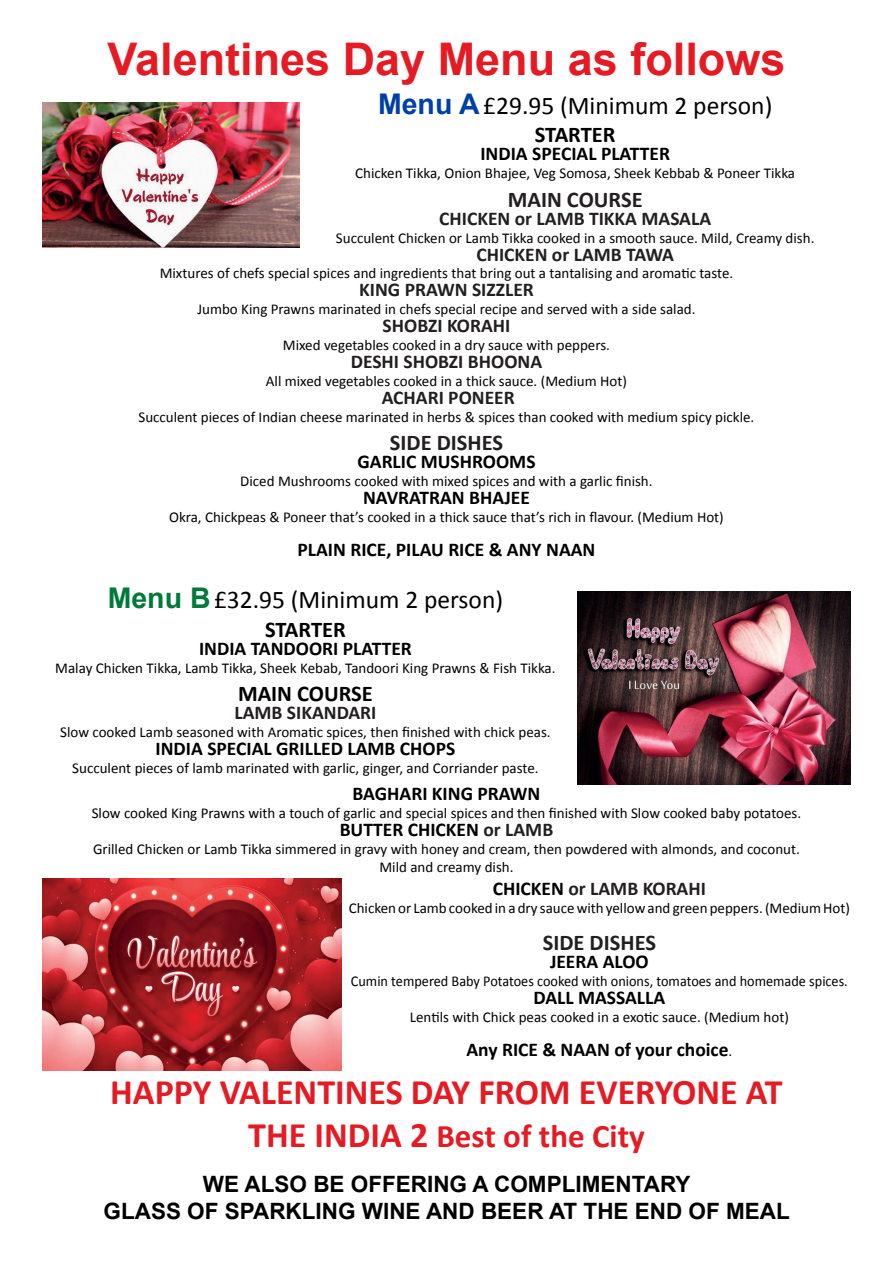
<style>
.page{position:relative;width:893px;height:1263px;background:#fff}
.page>*{position:absolute;margin:0;border:0;box-sizing:border-box;transform-origin:0 0}
.t1{font:700 45px "Arial";color:#e51a23}
.t2{font:700 36px "Calibri";color:#e51a23}
.t3{font:700 33px "Calibri";color:#e51a23}
.t4{font:25.5px "Calibri";color:#000}
.t5{font:700 22.5px "Arial";color:#000}
.t6{font:700 22.5px "Calibri";color:#231f20}
.t7{font:700 22.5px "Calibri";color:#000}
.t8{font:700 19.5px "Calibri";color:#000}
.t9{font:700 19.5px "Calibri";color:#231f20}
.t10{font:15px "Calibri";color:#000}
.t11{font:15px "Calibri";color:#000;scale:.95 1}
.s1{font-family:"Arial";font-weight:700;font-size:28.5px;color:#0040a6}
.s2{font-family:"Arial";font-weight:700;font-size:28.5px;color:#00793a}
.s3{color:#231f20}
.s4{color:#000}
.s5{font-weight:400;font-size:15px}
.s6{font-size:36px}
</style>
<div class="page">
<img style="left:43px;top:103px;width:257px;height:144px">
<img style="left:43px;top:878px;width:299px;height:193px">
<img style="left:577px;top:592px;width:273px;height:192px">
<p class="t1" style="left:108px;top:29px;width:679px">Valentines Day Menu as follows</p>
<p class="t4" style="left:378px;top:89px;width:396px"><span class="s1">Menu A</span>£29.95 (Minimum 2 person)</p>
<p class="t7" style="left:535px;top:120px;width:82px">STARTER</p>
<p class="t8" style="left:480px;top:141px;width:191px">INDIA SPECIAL PLATTER</p>
<p class="t10" style="left:355px;top:164px;width:441px">Chicken Tikka, Onion Bhajee, Veg Somosa, Sheek Kebbab &amp; Poneer Tikka</p>
<p class="t6" style="left:508px;top:185px;width:136px">MAIN COURSE</p>
<p class="t9" style="left:439px;top:206px;width:273px">CHICKEN or LAMB TIKKA MASALA</p>
<p class="t10" style="left:336px;top:228px;width:480px">Succulent Chicken or Lamb Tikka cooked in a smooth sauce. Mild, Creamy dish.</p>
<p class="t9" style="left:476px;top:242px;width:199px">CHICKEN or LAMB TAWA</p>
<p class="t10" style="left:160px;top:263px;width:575px">Mixtures of chefs special spices and ingredients that bring out a tantalising and aromatic taste.</p>
<p class="t9" style="left:359px;top:277px;width:176px">KING PRAWN SIZZLER</p>
<p class="t10" style="left:197px;top:299px;width:500px">Jumbo King Prawns marinated in chefs special recipe and served with a side salad.</p>
<p class="t9" style="left:383px;top:313px;width:129px">SHOBZI KORAHI</p>
<p class="t10" style="left:283px;top:335px;width:329px">Mixed vegetables cooked in a dry sauce with peppers.</p>
<p class="t9" style="left:351px;top:349px;width:193px">DESHI SHOBZI BHOONA</p>
<p class="t10" style="left:266px;top:371px;width:363px">All mixed vegetables cooked in a thick sauce. (Medium Hot)</p>
<p class="t9" style="left:382px;top:385px;width:135px">ACHARI PONEER</p>
<p class="t10" style="left:139px;top:407px;width:617px">Succulent pieces of Indian cheese marinated in herbs &amp; spices than cooked with medium spicy pickle.</p>
<p class="t6" style="left:390px;top:428px;width:115px">SIDE DISHES</p>
<p class="t8" style="left:357px;top:449px;width:180px">GARLIC MUSHROOMS</p>
<p class="t10" style="left:240px;top:472px;width:414px">Diced Mushrooms cooked with mixed spices and with a garlic finish.</p>
<p class="t8" style="left:363px;top:485px;width:168px">NAVRATRAN BHAJEE</p>
<p class="t10" style="left:169px;top:508px;width:556px">Okra, Chickpeas &amp; Poneer that’s cooked in a thick sauce that’s rich in flavour. (Medium Hot)</p>
<p class="t8" style="left:298px;top:537px;width:299px">PLAIN RICE, PILAU RICE &amp; ANY NAAN</p>
<p class="t4" style="left:108px;top:584px;width:397px"><span class="s2">Menu B</span>£32.95 (Minimum 2 person)</p>
<p class="t7" style="left:265px;top:615px;width:82px">STARTER</p>
<p class="t8" style="left:199px;top:636px;width:214px">INDIA TANDOORI PLATTER</p>
<p class="t10" style="left:55px;top:658px;width:502px">Malay Chicken Tikka, Lamb Tikka, Sheek Kebab, Tandoori King Prawns &amp; Fish Tikka.</p>
<p class="t7" style="left:238px;top:679px;width:136px">MAIN COURSE</p>
<p class="t9" style="left:234px;top:700px;width:144px">LAMB SIKANDARI</p>
<p class="t10" style="left:60px;top:723px;width:492px">Slow cooked Lamb seasoned with Aromatic spices, then finished with chick peas.</p>
<p class="t8" style="left:156px;top:736px;width:301px">INDIA SPECIAL GRILLED LAMB CHOPS</p>
<p class="t10" style="left:72px;top:759px;width:468px">Succulent pieces of lamb marinated with garlic, ginger, and Corriander paste.</p>
<p class="t8" style="left:352px;top:781px;width:189px">BAGHARI KING PRAWN</p>
<p class="t10" style="left:92px;top:804px;width:711px">Slow cooked King Prawns with a touch of garlic and special spices and then finished with Slow cooked baby potatoes.</p>
<p class="t8" style="left:340px;top:817px;width:215px">BUTTER CHICKEN <span class="s3">or LAMB</span></p>
<p class="t10" style="left:93px;top:840px;width:708px">Grilled Chicken or Lamb Tikka simmered in gravy with honey and cream, then powdered with almonds, and coconut.</p>
<p class="t10" style="left:379px;top:858px;width:136px">Mild and creamy dish.</p>
<p class="t9" style="left:493px;top:876px;width:215px"><span class="s4">CHICKEN</span> or LAMB KORAHI</p>
<p class="t10" style="left:349px;top:898px;width:503px">Chicken or Lamb cooked in a dry sauce with yellow and green peppers. (Medium Hot)</p>
<p class="t6" style="left:543px;top:928px;width:115px">SIDE DISHES</p>
<p class="t8" style="left:550px;top:949px;width:100px">JEERA ALOO</p>
<p class="t11" style="left:351px;top:972px;width:525px">Cumin tempered Baby Potatoes cooked with onions, tomatoes and homemade spices.</p>
<p class="t8" style="left:533px;top:985px;width:133px">DALL MASSALLA</p>
<p class="t10" style="left:410px;top:1008px;width:381px">Lentils with Chick peas cooked in a exotic sauce. (Medium hot)</p>
<p class="t8" style="left:466px;top:1037px;width:267px">Any RICE &amp; NAAN of your choice<span class="s5">.</span></p>
<p class="t2" style="left:110px;top:1069px;width:674px">HAPPY VALENTINES DAY FROM EVERYONE AT</p>
<p class="t3" style="left:248px;top:1115px;width:398px"><span class="s6">THE INDIA 2</span> Best of the City</p>
<p class="t5" style="left:203px;top:1169px;width:489px">WE ALSO BE OFFERING A COMPLIMENTARY</p>
<p class="t5" style="left:104px;top:1196px;width:688px">GLASS OF SPARKLING WINE AND BEER AT THE END OF MEAL</p>
</div>
